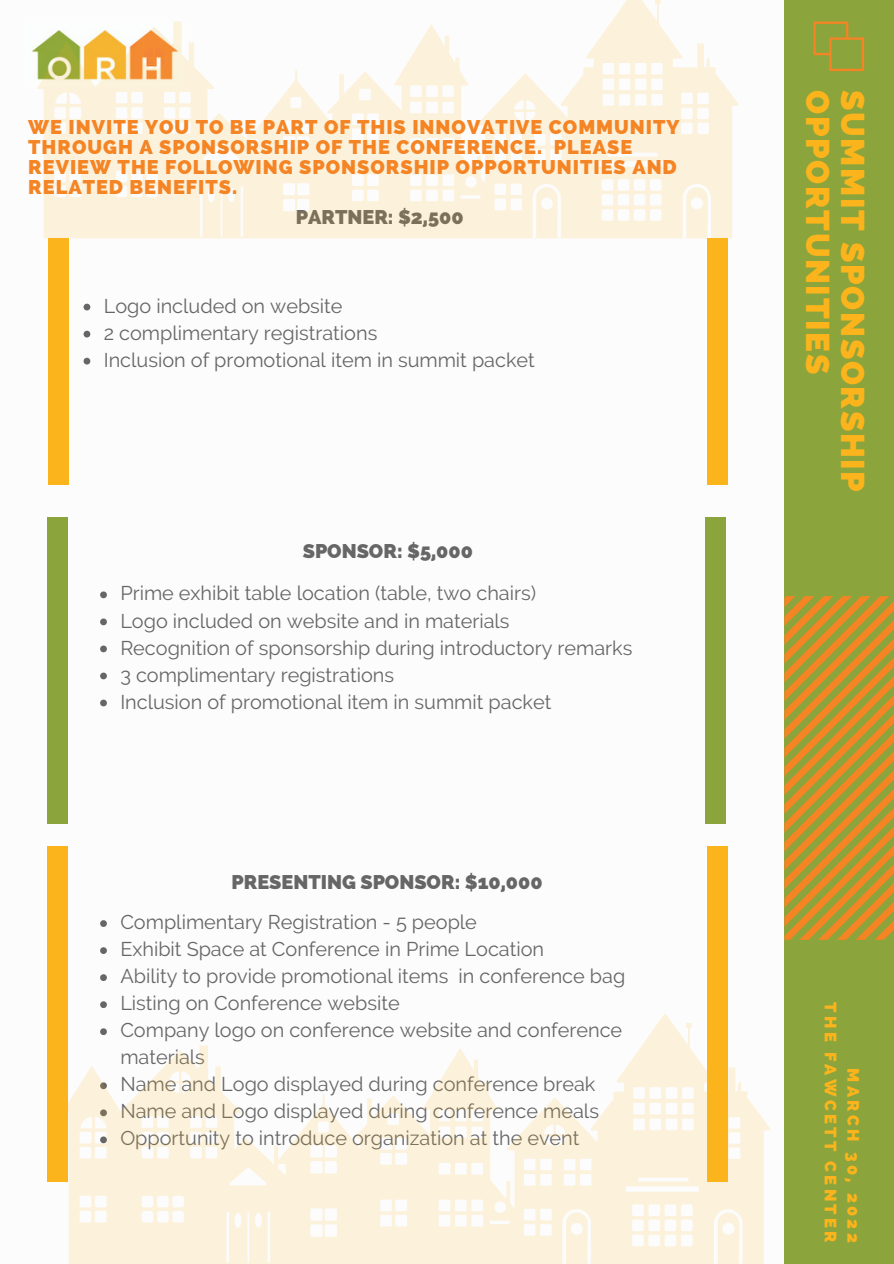
<style>
.page{position:relative;width:894px;height:1264px;background:#fff}
.page>*{position:absolute;margin:0;border:0;box-sizing:border-box;transform-origin:0 0}
.t1{font:800 33.15px "Raleway";letter-spacing:.05em;color:#fcb41c}
.t2{font:19.8px/27px "Raleway";color:#666}
.t3{font:800 19.8px/20.2px "Raleway";letter-spacing:.05em;color:#f48424}
.t4{font:800 19.8px "Raleway";color:#666}
.t5{font:800 16.5px "Raleway";letter-spacing:.2em;color:#fcb41c}
</style>
<div class="page">
<div style="left:784px;top:0;width:109px;height:1263px;background:#8ca43c"></div>
<svg style="left:813px;top:22px;width:50px;height:49px"></svg>
<div style="left:48px;top:517px;width:20px;height:306px;background:#8ca43c"></div>
<div style="left:704px;top:517px;width:20px;height:306px;background:#8ca43c"></div>
<div style="left:47px;top:846px;width:20px;height:335px;background:#fcb41c"></div>
<div style="left:707px;top:846px;width:20px;height:335px;background:#fcb41c"></div>
<svg style="left:100px;top:591px;width:7px;height:7px"></svg>
<svg style="left:100px;top:618px;width:7px;height:7px"></svg>
<svg style="left:100px;top:645px;width:7px;height:7px"></svg>
<svg style="left:100px;top:672px;width:7px;height:7px"></svg>
<svg style="left:100px;top:699px;width:7px;height:7px"></svg>
<svg style="left:100px;top:920px;width:7px;height:6px"></svg>
<svg style="left:100px;top:947px;width:7px;height:7px"></svg>
<svg style="left:100px;top:974px;width:7px;height:7px"></svg>
<svg style="left:100px;top:1001px;width:7px;height:7px"></svg>
<svg style="left:784px;top:596px;width:109px;height:344px"></svg>
<svg style="left:62px;top:1014px;width:708px;height:249px;fill:#fcf1db"></svg>
<div style="left:48px;top:239px;width:20px;height:245px;background:#fcb41c"></div>
<div style="left:707px;top:239px;width:20px;height:245px;background:#fcb41c"></div>
<svg style="left:84px;top:304px;width:6px;height:6px"></svg>
<svg style="left:84px;top:331px;width:6px;height:6px"></svg>
<svg style="left:84px;top:358px;width:6px;height:6px"></svg>
<svg style="left:37px;top:0;width:701px;height:238px;fill:#fcf1db"></svg>
<p class="t3" style="left:28px;top:116px;width:652px">WE INVITE YOU TO BE PART OF THIS INNOVATIVE COMMUNITY THROUGH A SPONSORSHIP OF THE CONFERENCE. PLEASE REVIEW THE FOLLOWING SPONSORSHIP OPPORTUNITIES AND RELATED BENEFITS.</p>
<p class="t4" style="left:296px;top:205px;width:169px">PARTNER: $2,500</p>
<p class="t2" style="left:104px;top:292px;width:240px">Logo included on website</p>
<p class="t2" style="left:104px;top:319px;width:275px">2 complimentary registrations</p>
<p class="t2" style="left:104px;top:346px;width:432px">Inclusion of promotional item in summit packet</p>
<p class="t4" style="left:303px;top:539px;width:172px">SPONSOR: $5,000</p>
<p class="t2" style="left:120px;top:580px;width:417px">Prime exhibit table location (table, two chairs)</p>
<p class="t2" style="left:120px;top:607px;width:390px">Logo included on website and in materials</p>
<p class="t2" style="left:120px;top:634px;width:513px">Recognition of sponsorship during introductory remarks</p>
<p class="t2" style="left:120px;top:661px;width:275px">3 complimentary registrations</p>
<p class="t2" style="left:120px;top:688px;width:432px">Inclusion of promotional item in summit packet</p>
<p class="t4" style="left:231px;top:870px;width:312px">PRESENTING SPONSOR: $10,000</p>
<p class="t2" style="left:120px;top:908px;width:358px">Complimentary Registration - 5 people</p>
<p class="t2" style="left:120px;top:935px;width:425px">Exhibit Space at Conference in Prime Location</p>
<p class="t2" style="left:120px;top:962px;width:506px">Ability to provide promotional items in conference bag</p>
<p class="t2" style="left:120px;top:989px;width:281px">Listing on Conference website</p>
<p class="t2" style="left:120px;top:1016px;width:503px">Company logo on conference website and conference materials</p>
<p class="t2" style="left:120px;top:1070px;width:476px">Name and Logo displayed during conference break</p>
<p class="t2" style="left:120px;top:1097px;width:480px">Name and Logo displayed during conference meals</p>
<p class="t2" style="left:120px;top:1124px;width:460px">Opportunity to introduce organization at the event</p>
<p class="t1" style="left:837px;top:90px;width:285px;rotate:90deg">OPPORTUNITIES</p>
<p class="t1" style="left:872px;top:90px;width:403px;rotate:90deg">SUMMIT SPONSORSHIP</p>
<p class="t5" style="left:840px;top:1002px;width:242px;rotate:90deg">THE FAWCETT CENTER</p>
<p class="t5" style="left:862px;top:1068px;width:176px;rotate:90deg">MARCH 30, 2022</p>
</div>
